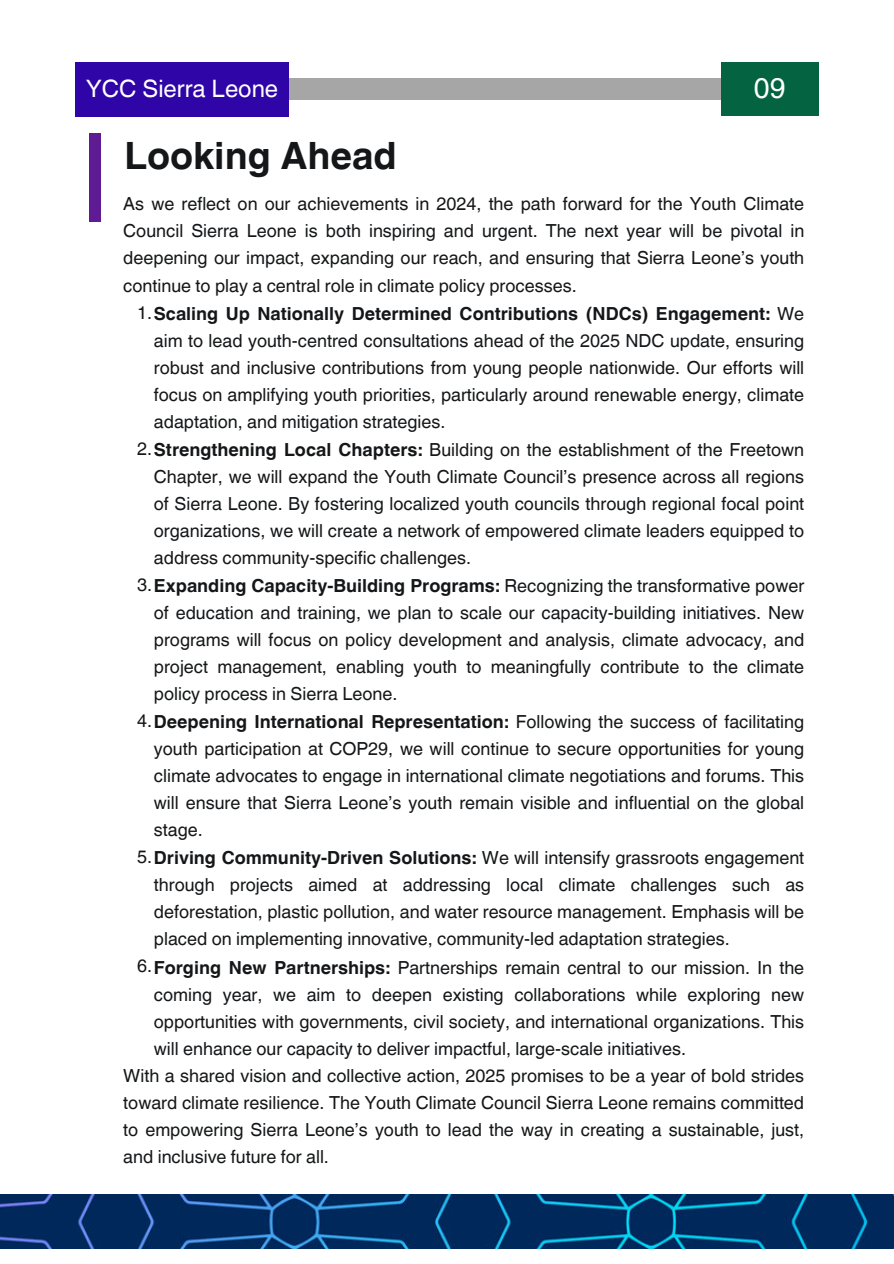
<style>
.page{position:relative;width:894px;height:1264px;background:#fff}
.page>*{position:absolute;margin:0;border:0;box-sizing:border-box;transform-origin:0 0}
.t1{font:700 37.65px "Helvetica World";color:#141618}
.t2{font:28.5px "Helvetica World";color:#fff}
.t3{font:24px "Helvetica World";color:#fff}
.t4{font:18px/27px "Helvetica World";color:#141618;text-align:justify}
.s1{font-weight:700}
</style>
<div class="page">
<div style="left:75px;top:63px;width:214px;height:54px;background:#2f05a7"></div>
<div style="left:720px;top:63px;width:98px;height:53px;background:#046341"></div>
<div style="left:289px;top:79px;width:431px;height:21px;background:#a6a6a6"></div>
<div style="left:89px;top:133px;width:12px;height:89px;background:#5f1b93"></div>
<img style="left:0;top:1194px;width:893px;height:54px">
<p class="t3" style="left:86px;top:74px;width:193px">YCC Sierra Leone</p>
<h2 class="t2" style="left:753px;top:72px;width:33px">09</h2>
<h1 class="t1" style="left:124px;top:125px;width:274px">Looking Ahead</h1>
<p class="t4" style="left:123px;top:191px;width:682px">As we reflect on our achievements in 2024, the path forward for the Youth Climate Council Sierra Leone is both inspiring and urgent. The next year will be pivotal in deepening our impact, expanding our reach, and ensuring that Sierra Leone’s youth continue to play a central role in climate policy processes.</p>
<p class="t4" style="left:154px;top:300px;width:651px;text-indent:-17px">1.<span class="s1">Scaling Up Nationally Determined Contributions (NDCs) Engagement:</span> We aim to lead youth-centred consultations ahead of the 2025 NDC update, ensuring robust and inclusive contributions from young people nationwide. Our efforts will focus on amplifying youth priorities, particularly around renewable energy, climate adaptation, and mitigation strategies.</p>
<p class="t4" style="left:154px;top:436px;width:651px;text-indent:-17px">2.<span class="s1">Strengthening Local Chapters:</span> Building on the establishment of the Freetown Chapter, we will expand the Youth Climate Council’s presence across all regions of Sierra Leone. By fostering localized youth councils through regional focal point organizations, we will create a network of empowered climate leaders equipped to address community-specific challenges.</p>
<p class="t4" style="left:154px;top:572px;width:651px;text-indent:-17px">3.<span class="s1">Expanding Capacity-Building Programs:</span> Recognizing the transformative power of education and training, we plan to scale our capacity-building initiatives. New programs will focus on policy development and analysis, climate advocacy, and project management, enabling youth to meaningfully contribute to the climate policy process in Sierra Leone.</p>
<p class="t4" style="left:154px;top:708px;width:651px;text-indent:-17px">4.<span class="s1">Deepening International Representation:</span> Following the success of facilitating youth participation at COP29, we will continue to secure opportunities for young climate advocates to engage in international climate negotiations and forums. This will ensure that Sierra Leone’s youth remain visible and influential on the global stage.</p>
<p class="t4" style="left:154px;top:844px;width:651px;text-indent:-17px">5.<span class="s1">Driving Community-Driven Solutions:</span> We will intensify grassroots engagement through projects aimed at addressing local climate challenges such as deforestation, plastic pollution, and water resource management. Emphasis will be placed on implementing innovative, community-led adaptation strategies.</p>
<p class="t4" style="left:154px;top:953px;width:651px;text-indent:-17px">6.<span class="s1">Forging New Partnerships:</span> Partnerships remain central to our mission. In the coming year, we aim to deepen existing collaborations while exploring new opportunities with governments, civil society, and international organizations. This will enhance our capacity to deliver impactful, large-scale initiatives.</p>
<p class="t4" style="left:123px;top:1061px;width:682px">With a shared vision and collective action, 2025 promises to be a year of bold strides toward climate resilience. The Youth Climate Council Sierra Leone remains committed to empowering Sierra Leone’s youth to lead the way in creating a sustainable, just, and inclusive future for all.</p>
</div>
